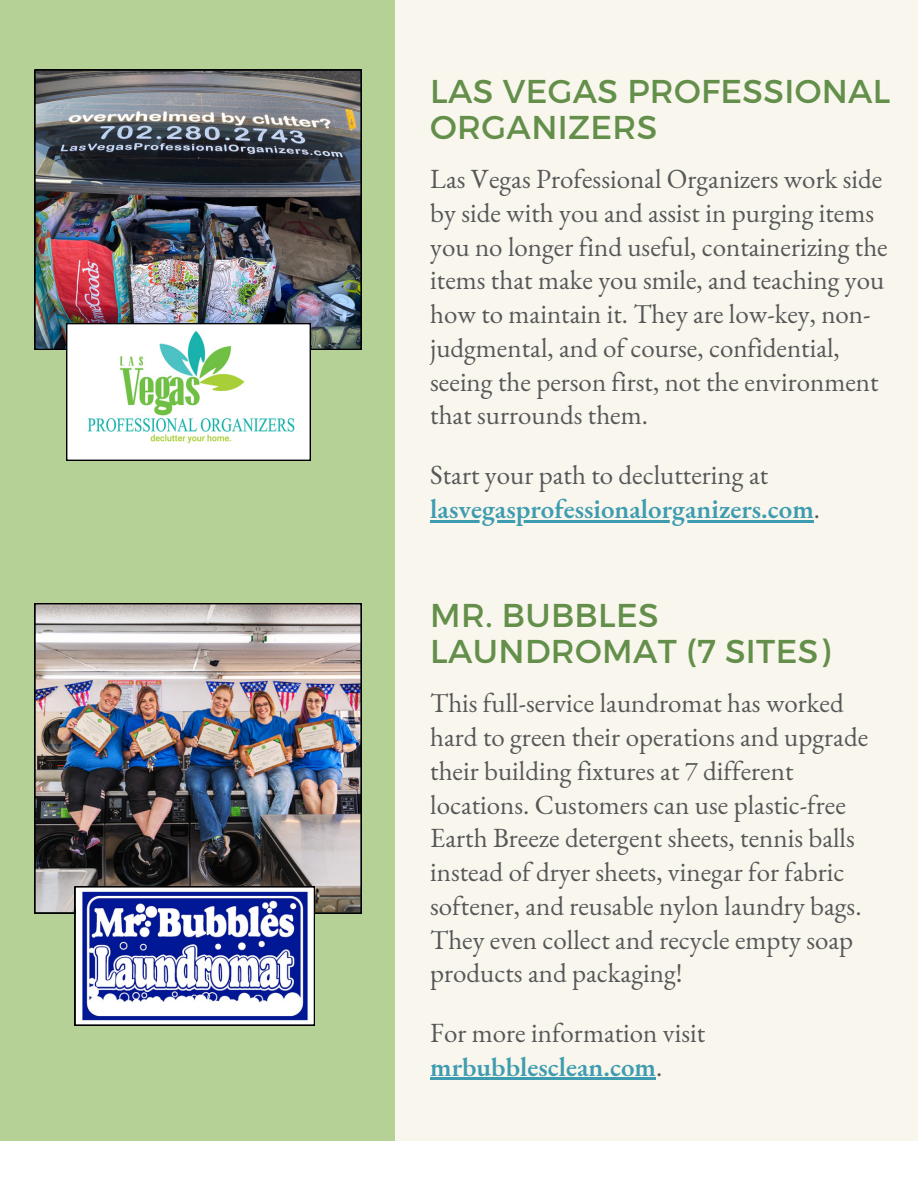
<style>
.page{position:relative;width:918px;height:1188px;background:#f9f6ee}
.page>*{position:absolute;margin:0;border:0;box-sizing:border-box;transform-origin:0 0}
.t1{font:33px/36px "Montserrat";letter-spacing:.01em;color:#638f4a}
.t2{font:27px/33.8px "EB Garamond";color:#575757}
.t3{font:600 27px/33.8px "EB Garamond";color:#3d9caf}
.s1{font-weight:400;color:#575757}
.s2{font-weight:600;color:#3d9caf}
</style>
<div class="page">
<div style="left:0;top:0;width:394px;height:1188px;background:#b6d195"></div>
<div style="left:0;top:1142px;width:918px;height:46px;background:#fff"></div>
<img style="left:35px;top:70px;width:327px;height:280px">
<svg style="left:66px;top:323px;width:244px;height:137px;background:#e0eee3"></svg>
<hr style="left:430px;top:520px;width:384px;height:3px;background:#3d9caf">
<hr style="left:430px;top:1078px;width:226px;height:2px;background:#3d9caf">
<img style="left:35px;top:603px;width:327px;height:310px">
<svg style="left:75px;top:886px;width:239px;height:140px;background:#8c95c7"></svg>
<p class="t1" style="left:430px;top:73px;width:462px">LAS VEGAS PROFESSIONAL<br>ORGANIZERS</p>
<p class="t2" style="left:430px;top:162px;width:459px">Las Vegas Professional Organizers work side by side with you and assist in purging items you no longer find useful, containerizing the items that make you smile, and teaching you how to maintain it. They are low-key, non&shy;judgmental, and of course, confidential, seeing the person first, not the environment that surrounds them.</p>
<p class="t3" style="left:430px;top:458px;width:391px"><span class="s1">Start your path to decluttering at </span>lasvegasprofessionalorganizers.com<span class="s1">.</span></p>
<p class="t1" style="left:430px;top:597px;width:401px">MR. BUBBLES<br>LAUNDROMAT (7 SITES)</p>
<p class="t2" style="left:430px;top:687px;width:440px">This full-service laundromat has worked hard to green their operations and upgrade their building fixtures at 7 different locations. Customers can use plastic-free Earth Breeze detergent sheets, tennis balls instead of dryer sheets, vinegar for fabric softener, and reusable nylon laundry bags.<br>They even collect and recycle empty soap products and packaging!</p>
<p class="t2" style="left:430px;top:1016px;width:276px">For more information visit <span class="s2">mrbubblesclean.com</span>.</p>
</div>
